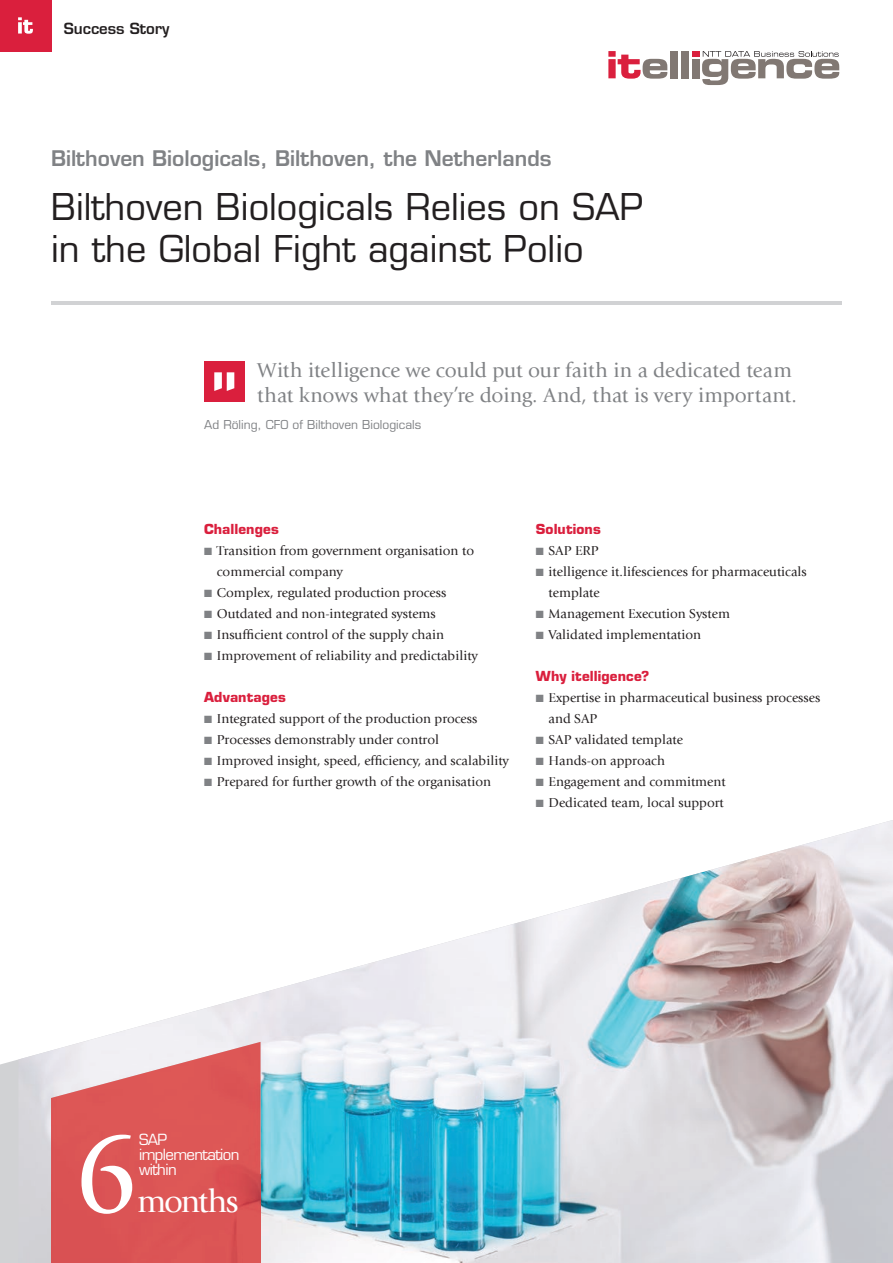
<style>
.page{position:relative;width:893px;height:1263px;background:#fff}
.page>*{position:absolute;margin:0;border:0;box-sizing:border-box;transform-origin:0 0}
.t1{font:120px "Giovanni LTCE";color:#fff}
.t2{font:500 36px/42px "Eurostile LTCE";color:#231f20}
.t3{font:33px "Giovanni LTCE";letter-spacing:-.07em;color:#fff}
.t4{font:21px/25.5px "Giovanni LTCE";color:#808285}
.t5{font:600 21px "Eurostile LTCE";color:#808285}
.t6{font:500 15px/15px "Eurostile LTCE";letter-spacing:-.04em;color:#fff}
.t7{font:600 15px "Eurostile LTCE";color:#231f20}
.t8{font:13.5px/21px "Giovanni LTCE";color:#231f20}
.t9{font:700 13.5px "Eurostile LTCE";letter-spacing:.01em;color:#da1f3d}
.t10{font:500 12px "Eurostile LTCE";color:#808285}
.s1{color:#808285}
</style>
<div class="page">
<div style="left:0;top:0;width:51px;height:51px;background:#da1f3d"></div>
<svg style="left:18px;top:17px;width:15px;height:17px"></svg>
<svg style="left:608px;top:51px;width:59px;height:28px"></svg>
<div style="left:670px;top:51px;width:7px;height:27px;background:#817873"></div>
<div style="left:681px;top:51px;width:7px;height:27px;background:#817873"></div>
<div style="left:692px;top:51px;width:7px;height:6px;background:#da1f3d"></div>
<div style="left:692px;top:59px;width:7px;height:19px;background:#817873"></div>
<svg style="left:702px;top:51px;width:137px;height:34px"></svg>
<div style="left:204px;top:361px;width:40px;height:41px;background:#da1f3d"></div>
<svg style="left:214px;top:372px;width:20px;height:19px"></svg>
<hr style="left:51px;top:301px;width:791px;height:3px;background:#d1d2d4">
<div style="left:0;top:1059px;width:18px;height:204px;background:#d1d2d4"></div>
<img style="left:18px;top:820px;width:875px;height:443px">
<img style="left:51px;top:1042px;width:209px;height:221px">
<p class="t7" style="left:64px;top:19px;width:107px">Success Story</p>
<h3 class="t5" style="left:51px;top:145px;width:502px">Bilthoven Biologicals, Bilthoven, the Netherlands</h3>
<h2 class="t2" style="left:51px;top:186px;width:594px">Bilthoven Biologicals Relies on SAP in the Global Fight against Polio</h2>
<h3 class="t4" style="left:257px;top:357px;width:541px">With itelligence we could put our faith in a dedicated team that knows what they’re doing. And, that is very important.</h3>
<p class="t10" style="left:204px;top:417px;width:219px">Ad Röling, CFO of Bilthoven Biologicals</p>
<p class="t9" style="left:204px;top:521px;width:76px">Challenges</p>
<p class="t8" style="left:217px;top:540px;width:259px;text-indent:-13px"><span class="s1">■</span> Transition from government organisation to commercial company</p>
<p class="t8" style="left:204px;top:582px;width:244px"><span class="s1">■</span> Complex, regulated production process</p>
<p class="t8" style="left:204px;top:603px;width:233px"><span class="s1">■</span> Outdated and non-integrated systems</p>
<p class="t8" style="left:204px;top:624px;width:242px"><span class="s1">■</span> Insufficient control of the supply chain</p>
<p class="t8" style="left:204px;top:645px;width:275px"><span class="s1">■</span> Improvement of reliability and predictability</p>
<p class="t9" style="left:204px;top:689px;width:83px">Advantages</p>
<p class="t8" style="left:204px;top:708px;width:275px"><span class="s1">■</span> Integrated support of the production process</p>
<p class="t8" style="left:204px;top:729px;width:237px"><span class="s1">■</span> Processes demonstrably under control</p>
<p class="t8" style="left:204px;top:750px;width:306px"><span class="s1">■</span> Improved insight, speed, efficiency, and scalability</p>
<p class="t8" style="left:204px;top:771px;width:289px"><span class="s1">■</span> Prepared for further growth of the organisation</p>
<p class="t9" style="left:536px;top:521px;width:67px">Solutions</p>
<p class="t8" style="left:536px;top:540px;width:64px"><span class="s1">■</span> SAP ERP</p>
<p class="t8" style="left:549px;top:561px;width:260px;text-indent:-13px"><span class="s1">■</span> itelligence it.lifesciences for pharmaceuticals template</p>
<p class="t8" style="left:536px;top:603px;width:196px"><span class="s1">■</span> Management Execution System</p>
<p class="t8" style="left:536px;top:624px;width:167px"><span class="s1">■</span> Validated implementation</p>
<p class="t9" style="left:536px;top:668px;width:115px">Why itelligence?</p>
<p class="t8" style="left:549px;top:687px;width:273px;text-indent:-13px"><span class="s1">■</span> Expertise in pharmaceutical business processes and SAP</p>
<p class="t8" style="left:536px;top:729px;width:149px"><span class="s1">■</span> SAP validated template</p>
<p class="t8" style="left:536px;top:750px;width:131px"><span class="s1">■</span> Hands-on approach</p>
<p class="t8" style="left:536px;top:771px;width:192px"><span class="s1">■</span> Engagement and commitment</p>
<p class="t8" style="left:536px;top:792px;width:189px"><span class="s1">■</span> Dedicated team, local support</p>
<p class="t6" style="left:139px;top:1132px;width:102px">SAP implementation within</p>
<h1 class="t1" style="left:73px;top:1102px;width:68px">6</h1>
<h3 class="t3" style="left:137px;top:1182px;width:103px">months</h3>
</div>
